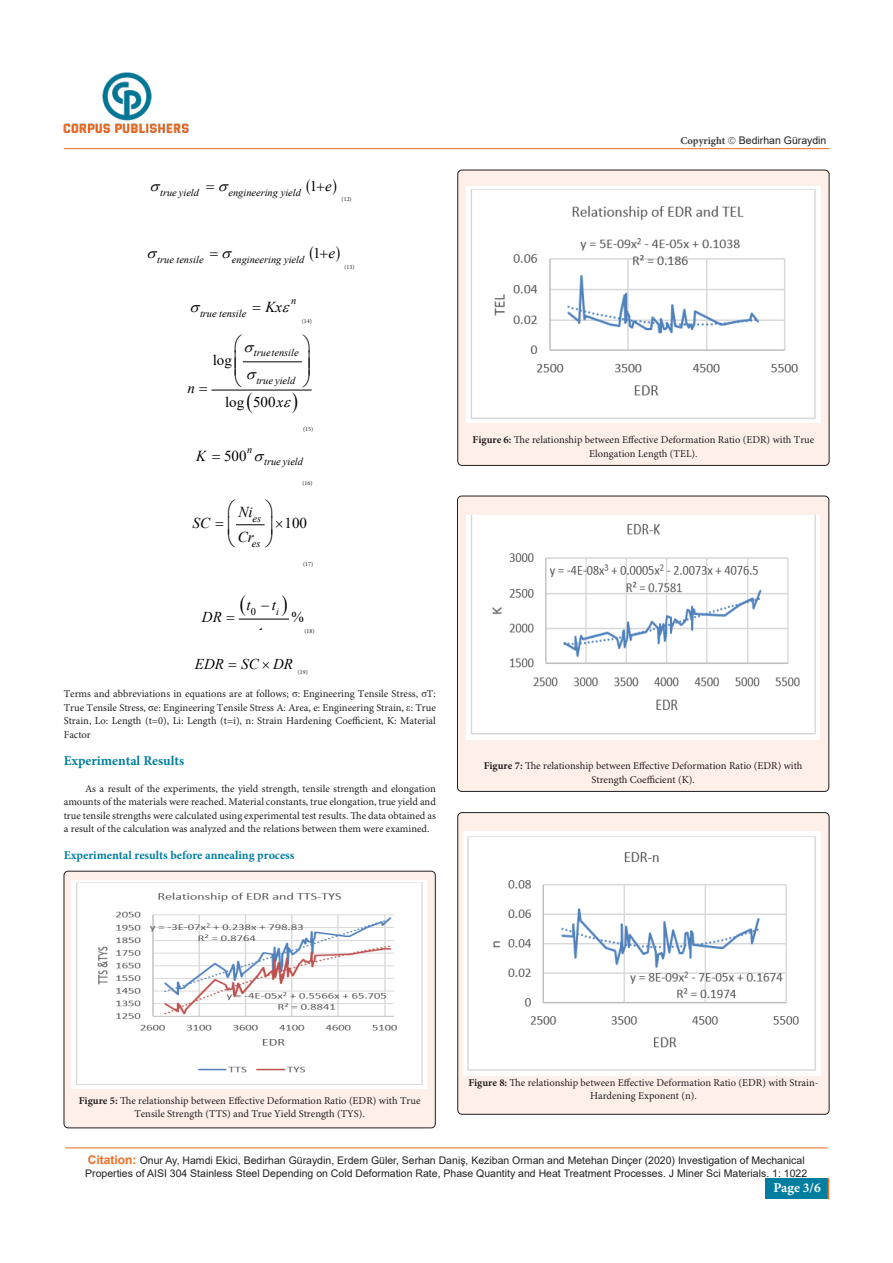
<style>
.page{position:relative;width:893px;height:1263px;background:#fff}
.page>*{position:absolute;margin:0;border:0;box-sizing:border-box;transform-origin:0 0}
.t1{font:italic 15.15px "Times New Roman";letter-spacing:.005em;color:#000}
.t2{font:15.15px "Times New Roman";color:#000}
.t3{font:italic 15px "Times New Roman";letter-spacing:-.005em;color:#000}
.t4{font:15px "Times New Roman";color:#000}
.t5{font:14.85px "Times New Roman";color:#000}
.t6{font:italic 14.85px "Times New Roman";color:#000}
.t7{font:700 13.5px "Minion Pro";color:#007e9f}
.t8{font:700 13.5px "Minion Pro";color:#fff}
.t9{font:700 12px "Minion Pro";color:#007e9f}
.t10{font:10.5px/13.5px "Minion Pro";color:#231f20;text-align:center}
.t11{font:10.5px/12.6px "Arial";color:#231f20}
.t12{font:italic 10.5px "Times New Roman";color:#000}
.t13{font:700 10.5px "Minion Pro";color:#3e3e3f}
.t14{font:italic 10.35px "Times New Roman";color:#000}
.t15{font:10.35px "Times New Roman";color:#000}
.t16{font:italic 10.2px "Times New Roman";color:#000}
.t17{font:6.15px "Minion Pro";color:#231f20}
.s1{font-style:italic}
.s2{font-family:"Times New Roman"}
.s3{font-weight:700}
.s4{font-weight:700;font-size:12px;color:#f06d22}
</style>
<div class="page">
<hr style="left:64px;top:148px;width:765px;height:1px;background:#f06d22">
<div style="left:765px;top:1178px;width:63px;height:21px;background:#007e9f"></div>
<svg style="left:828px;top:1178px;width:1px;height:21px"></svg>
<img style="left:64px;top:73px;width:125px;height:60px">
<hr style="left:65px;top:1147px;width:763px;height:1px;background:#f06d22">
<hr style="left:243px;top:362px;width:58px;height:1px;background:#000">
<hr style="left:212px;top:390px;width:99px;height:1px;background:#000">
<hr style="left:239px;top:619px;width:49px;height:1px;background:#000">
<div style="left:64px;top:871px;width:371px;height:257px;background:#fef0e9;border-radius:4px"></div>
<div style="left:64px;top:871px;width:372px;height:257px;border:1px solid #231f20;border-radius:4px"></div>
<img style="left:72px;top:880px;width:354px;height:209px">
<div style="left:458px;top:170px;width:371px;height:295px;background:#fef0e9;border-radius:4px"></div>
<div style="left:457px;top:170px;width:372px;height:296px;border:1px solid #231f20;border-radius:4px"></div>
<img style="left:467px;top:186px;width:353px;height:236px">
<div style="left:457px;top:496px;width:372px;height:295px;background:#fef0e9;border-radius:4px"></div>
<div style="left:457px;top:496px;width:372px;height:296px;border:1px solid #231f20;border-radius:4px"></div>
<img style="left:467px;top:515px;width:353px;height:224px">
<div style="left:458px;top:813px;width:371px;height:301px;background:#fef0e9;border-radius:4px"></div>
<div style="left:457px;top:812px;width:372px;height:303px;border:1px solid #231f20;border-radius:4px"></div>
<img style="left:464px;top:831px;width:356px;height:244px">
<svg style="left:235px;top:361px;width:22px;height:30px"></svg>
<svg style="left:236px;top:524px;width:29px;height:2px"></svg>
<p class="t16" style="left:160px;top:185px;width:41px">true yield</p>
<p class="t16" style="left:228px;top:185px;width:74px">engineering yield</p>
<p class="t5" style="left:310px;top:175px;width:9px">1</p>
<p class="t6" style="left:325px;top:176px;width:8px">e</p>
<p class="t17" style="left:342px;top:196px;width:12px">(12)</p>
<p class="t16" style="left:157px;top:253px;width:48px">true tensile</p>
<p class="t16" style="left:232px;top:253px;width:74px">engineering yield</p>
<p class="t5" style="left:313px;top:243px;width:9px">1</p>
<p class="t6" style="left:328px;top:243px;width:8px">e</p>
<p class="t17" style="left:344px;top:263px;width:12px">(13)</p>
<p class="t12" style="left:200px;top:306px;width:48px">true tensile</p>
<p class="t1" style="left:266px;top:297px;width:18px">Kx</p>
<p class="t12" style="left:291px;top:293px;width:7px">n</p>
<p class="t17" style="left:302px;top:317px;width:12px">(14)</p>
<p class="t3" style="left:187px;top:378px;width:9px">n</p>
<p class="t14" style="left:254px;top:346px;width:46px">truetensile</p>
<p class="t14" style="left:256px;top:373px;width:40px">true yield</p>
<p class="t4" style="left:213px;top:350px;width:20px">log</p>
<p class="t4" style="left:225px;top:391px;width:60px">log 500<span class="s1">x</span></p>
<p class="t17" style="left:303px;top:425px;width:12px">(15)</p>
<p class="t1" style="left:196px;top:445px;width:11px">K</p>
<p class="t1" style="left:193px;top:513px;width:19px">SC</p>
<p class="t12" style="left:247px;top:442px;width:7px">n</p>
<p class="t2" style="left:224px;top:445px;width:24px">500</p>
<p class="t12" style="left:264px;top:455px;width:40px">true yield</p>
<p class="t17" style="left:302px;top:479px;width:12px">(16)</p>
<p class="t2" style="left:285px;top:512px;width:24px">100</p>
<p class="t1" style="left:238px;top:501px;width:16px">Ni</p>
<p class="t12" style="left:252px;top:511px;width:10px">es</p>
<p class="t12" style="left:252px;top:536px;width:10px">es</p>
<p class="t1" style="left:238px;top:526px;width:17px">Cr</p>
<p class="t17" style="left:303px;top:560px;width:12px">(17)</p>
<p class="t3" style="left:202px;top:607px;width:21px">DR</p>
<p class="t3" style="left:246px;top:595px;width:6px">t</p>
<p class="t3" style="left:261px;top:595px;width:17px">−t</p>
<p class="t15" style="left:251px;top:604px;width:7px">0</p>
<p class="t14" style="left:276px;top:604px;width:4px">i</p>
<p class="t4" style="left:291px;top:607px;width:14px">%</p>
<p class="t3" style="left:258px;top:621px;width:6px">t</p>
<p class="t17" style="left:305px;top:628px;width:12px">(18)</p>
<p class="t3" style="left:195px;top:654px;width:100px">EDR SC DR</p>
<p class="t17" style="left:298px;top:668px;width:12px">(19)</p>
<p class="t10" style="left:64px;top:688px;width:374px;text-align:justify">Terms and abbreviations in equations are at follows; <span class="s2">σ</span>: Engineering Tensile Stress, <span class="s2">σ</span>T:<br>True Tensile Stress, <span class="s2">σ</span>e: Engineering Tensile Stress A: Area, e: Engineering Strain, <span class="s2">ε</span>: True Strain, Lo: Length (t=0), Li: Length (t=i), n: Strain Hardening Coefficient, K: Material Factor</p>
<p class="t7" style="left:64px;top:751px;width:122px">Experimental Results</p>
<p class="t10" style="left:64px;top:782px;width:374px;text-align:justify;text-indent:21px">As a result of the experiments, the yield strength, tensile strength and elongation amounts of the materials were reached. Material constants, true elongation, true yield and true tensile strengths were calculated using experimental test results. The data obtained as a result of the calculation was analyzed and the relations between them were examined.</p>
<p class="t9" style="left:64px;top:847px;width:232px">Experimental results before annealing process</p>
<p class="t13" style="left:680px;top:133px;width:47px">Copyright</p>
<p class="t11" style="left:739px;top:134px;width:89px">Bedirhan Güraydin</p>
<p class="t10" style="left:473px;top:433px;width:343px"><span class="s3">Figure 6:</span> The relationship between Effective Deformation Ratio (EDR) with True<br>Elongation Length (TEL).</p>
<p class="t10" style="left:484px;top:759px;width:320px"><span class="s3">Figure 7:</span> The relationship between Effective Deformation Ratio (EDR) with<br>Strength Coefficient (K).</p>
<p class="t10" style="left:79px;top:1094px;width:343px"><span class="s3">Figure 5:</span> The relationship between Effective Deformation Ratio (EDR) with True<br>Tensile Strength (TTS) and True Yield Strength (TYS).</p>
<p class="t10" style="left:468px;top:1076px;width:352px"><span class="s3">Figure 8:</span> The relationship between Effective Deformation Ratio (EDR) with Strain-<br>Hardening Exponent (n).</p>
<p class="t11" style="left:85px;top:1154px;width:723px"><span class="s4">Citation:</span> Onur Ay, Hamdi Ekici, Bedirhan Güraydin, Erdem Güler, Serhan Daniş, Keziban Orman and Metehan Dinçer (2020) Investigation of Mechanical<br>Properties of AISI 304 Stainless Steel Depending on Cold Deformation Rate, Phase Quantity and Heat Treatment Processes. J Miner Sci Materials. 1: 1022</p>
<p class="t8" style="left:773px;top:1178px;width:49px">Page 3/6</p>
</div>
